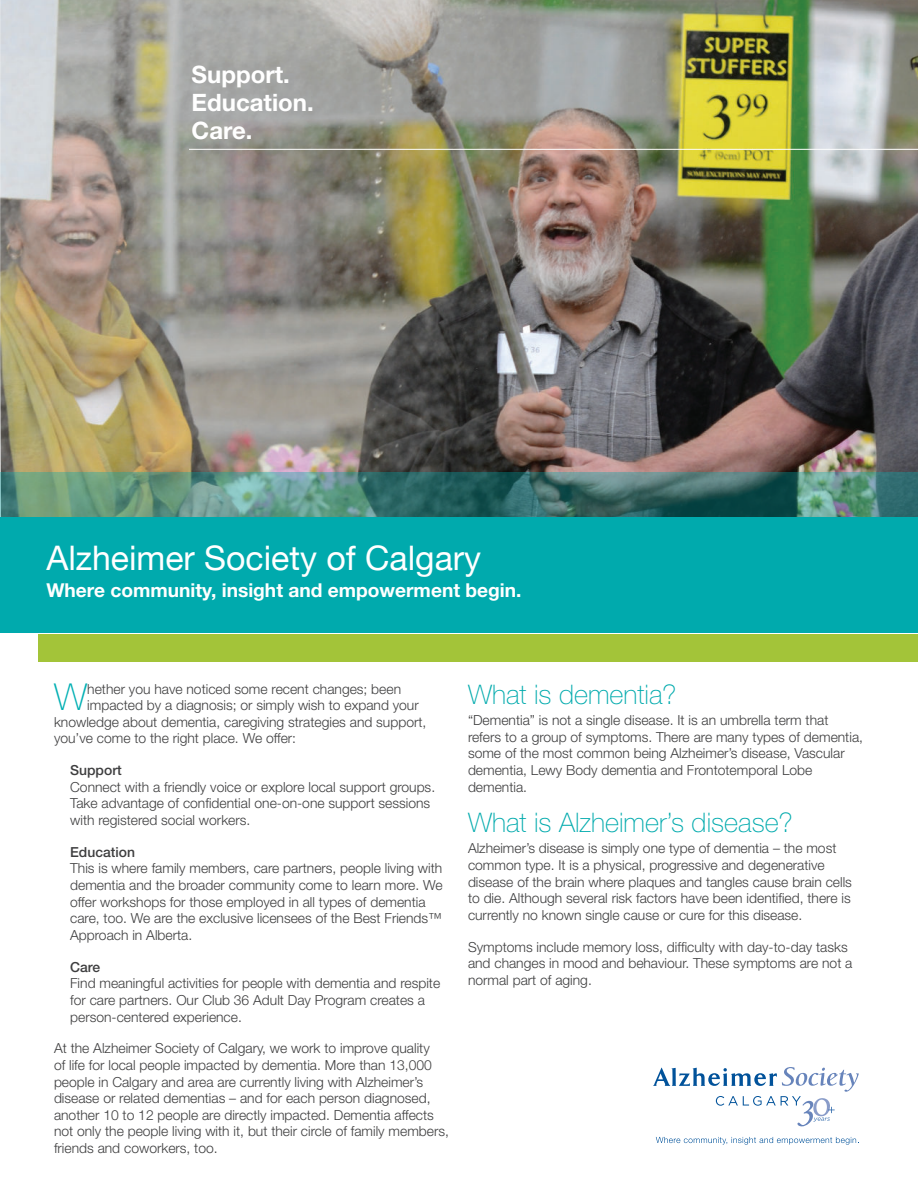
<style>
.page{position:relative;width:918px;height:1188px;background:#fff}
.page>*{position:absolute;margin:0;border:0;box-sizing:border-box;transform-origin:0 0}
.t1{font:100 37.2px "Helvetica Neue";color:#00afb3}
.t2{font:33.75px "Helvetica Neue";color:#fff}
.t3{font:100 27px "Helvetica Neue";color:#00aaad}
.t4{font:700 24px/28px "Helvetica Neue";color:#fff}
.t5{font:700 19.2px "Helvetica Neue";color:#fff}
.t6{font:300 13.8px/16.6px "Helvetica Neue";color:#3e3e3f}
.t7{font:500 13.8px "Helvetica Neue";color:#3e3e3f}
</style>
<div class="page">
<img style="left:0;top:0;width:918px;height:473px">
<hr style="left:189px;top:149px;width:729px;height:1px;background:#fff">
<div style="left:0;top:517px;width:918px;height:116px;background:#00aaad"></div>
<svg style="left:0;top:473px;width:918px;height:44px;background:#4b7e74"></svg>
<div style="left:38px;top:634px;width:880px;height:28px;background:#a3c439"></div>
<svg style="left:653px;top:1067px;width:206px;height:59px"></svg>
<svg style="left:656px;top:1137px;width:203px;height:8px"></svg>
<h3 class="t4" style="left:192px;top:63px;width:124px">Support.<br>Education.<br>Care.</h3>
<h2 class="t2" style="left:46px;top:545px;width:436px">Alzheimer Society of Calgary</h2>
<h3 class="t5" style="left:46px;top:583px;width:477px">Where community, insight and empowerment begin.</h3>
<h1 class="t1" style="left:54px;top:683px;width:35px">W</h1>
<p class="t6" style="left:87px;top:682px;width:315px">hether you have noticed some recent changes; been</p>
<p class="t6" style="left:87px;top:698px;width:333px">impacted by a diagnosis; or simply wish to expand your</p>
<p class="t6" style="left:54px;top:715px;width:374px">knowledge about dementia, caregiving strategies and support,</p>
<p class="t6" style="left:54px;top:732px;width:244px">you’ve come to the right place. We offer:</p>
<p class="t7" style="left:70px;top:765px;width:53px">Support</p>
<p class="t6" style="left:70px;top:780px;width:366px">Connect with a friendly voice or explore local support groups.<br>Take advantage of confidential one-on-one support sessions with registered social workers.</p>
<p class="t7" style="left:70px;top:847px;width:66px">Education</p>
<p class="t6" style="left:70px;top:861px;width:374px">This is where family members, care partners, people living with dementia and the broader community come to learn more. We offer workshops for those employed in all types of dementia care, too. We are the exclusive licensees of the Best Friends™ Approach in Alberta.</p>
<p class="t7" style="left:70px;top:962px;width:32px">Care</p>
<p class="t6" style="left:70px;top:976px;width:372px">Find meaningful activities for people with dementia and respite for care partners. Our Club 36 Adult Day Program creates a person-centered experience.</p>
<p class="t6" style="left:54px;top:1041px;width:396px">At the Alzheimer Society of Calgary, we work to improve quality<br>of life for local people impacted by dementia. More than 13,000 people in Calgary and area are currently living with Alzheimer’s disease or related dementias – and for each person diagnosed, another 10 to 12 people are directly impacted. Dementia affects not only the people living with it, but their circle of family members, friends and coworkers, too.</p>
<h3 class="t3" style="left:468px;top:684px;width:210px">What is dementia?</h3>
<p class="t6" style="left:468px;top:713px;width:397px">“Dementia” is not a single disease. It is an umbrella term that refers to a group of symptoms. There are many types of dementia, some of the most common being Alzheimer’s disease, Vascular dementia, Lewy Body dementia and Frontotemporal Lobe dementia.</p>
<h3 class="t3" style="left:468px;top:812px;width:326px">What is Alzheimer’s disease?</h3>
<p class="t6" style="left:468px;top:841px;width:385px">Alzheimer’s disease is simply one type of dementia – the most common type. It is a physical, progressive and degenerative disease of the brain where plaques and tangles cause brain cells to die. Although several risk factors have been identified, there is currently no known single cause or cure for this disease.</p>
<p class="t6" style="left:468px;top:940px;width:386px">Symptoms include memory loss, difficulty with day-to-day tasks and changes in mood and behaviour. These symptoms are not a normal part of aging.</p>
</div>
